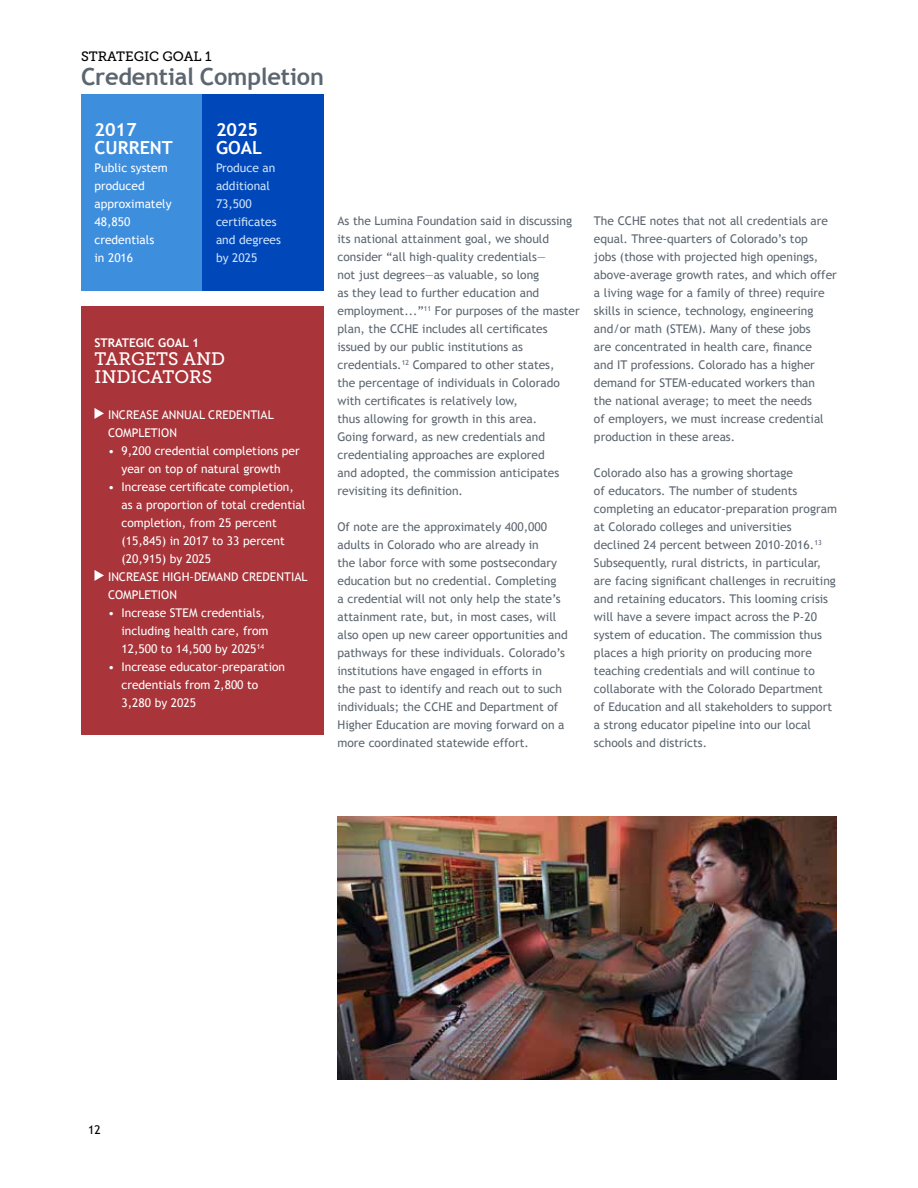
<style>
.page{position:relative;width:918px;height:1188px;background:#fff}
.page>*{position:absolute;margin:0;border:0;box-sizing:border-box;transform-origin:0 0}
.t1{font:700 23.7px "Trebuchet MS";letter-spacing:-.01em;color:#5c6670}
.t2{font:18px/18px "Museo Slab 500";color:#fff}
.t3{font:700 18px/18px "Trebuchet MS";color:#fff}
.t4{font:13.5px "Museo Slab 500";color:#000}
.t5{font:12px/18px "Trebuchet MS";color:#5c6670}
.t6{font:12px/18px "Trebuchet MS";color:#fff}
.t7{font:12px/18px "Trebuchet MS";color:#cfe3f7}
.t8{font:700 12px "Trebuchet MS";color:#fff}
.t9{font:12px "Trebuchet MS";color:#000}
</style>
<div class="page">
<div style="left:81px;top:306px;width:243px;height:428px;background:#a93439"></div>
<svg style="left:94px;top:408px;width:10px;height:11px"></svg>
<svg style="left:94px;top:570px;width:10px;height:11px"></svg>
<img style="left:338px;top:816px;width:499px;height:264px">
<div style="left:81px;top:94px;width:121px;height:197px;background:#3e8ede"></div>
<div style="left:202px;top:94px;width:122px;height:197px;background:#0047ba"></div>
<p class="t4" style="left:81px;top:49px;width:132px">STRATEGIC GOAL 1</p>
<h1 class="t1" style="left:81px;top:62px;width:244px">Credential Completion</h1>
<h2 class="t3" style="left:94px;top:121px;width:80px">2017<br>CURRENT</h2>
<p class="t6" style="left:94px;top:159px;width:79px">Public system produced approximately<br>48,850 credentials<br>in 2016</p>
<h2 class="t3" style="left:216px;top:121px;width:48px">2025<br>GOAL</h2>
<p class="t7" style="left:216px;top:159px;width:67px">Produce an additional<br>73,500 certificates and degrees by 2025</p>
<p class="t8" style="left:94px;top:335px;width:106px">STRATEGIC GOAL 1</p>
<h2 class="t2" style="left:94px;top:350px;width:132px">TARGETS AND<br>INDICATORS</h2>
<p class="t6" style="left:108px;top:406px;width:167px">INCREASE ANNUAL CREDENTIAL<br>COMPLETION</p>
<p class="t6" style="left:108px;top:442px;width:193px;text-align:center">• 9,200 credential completions per year on top of natural growth</p>
<p class="t6" style="left:108px;top:478px;width:187px">• Increase certificate completion,</p>
<p class="t6" style="left:122px;top:496px;width:185px">as a proportion of total credential</p>
<p class="t6" style="left:122px;top:514px;width:157px">completion, from 25 percent</p>
<p class="t6" style="left:122px;top:532px;width:165px">(15,845) in 2017 to 33 percent</p>
<p class="t6" style="left:122px;top:550px;width:91px">(20,915) by 2025</p>
<p class="t6" style="left:108px;top:568px;width:201px">INCREASE HIGH-DEMAND CREDENTIAL</p>
<p class="t6" style="left:108px;top:586px;width:71px">COMPLETION</p>
<p class="t6" style="left:122px;top:604px;width:149px;text-indent:-14px">• Increase STEM credentials, including health care, from<br>12,500 to 14,500 by 2025<sup>14</sup></p>
<p class="t6" style="left:122px;top:658px;width:165px;text-indent:-14px">• Increase educator-preparation credentials from 2,800 to<br>3,280 by 2025</p>
<p class="t5" style="left:337px;top:212px;width:244px">As the Lumina Foundation said in discussing its national attainment goal, we should consider “all high-quality credentials—<br>not just degrees—as valuable, so long<br>as they lead to further education and employment...”<sup>11</sup> For purposes of the master plan, the CCHE includes all certificates issued by our public institutions as credentials.<sup>12</sup> Compared to other states,<br>the percentage of individuals in Colorado with certificates is relatively low,<br>thus allowing for growth in this area.<br>Going forward, as new credentials and credentialing approaches are explored<br>and adopted, the commission anticipates revisiting its definition.</p>
<p class="t5" style="left:337px;top:518px;width:232px">Of note are the approximately 400,000 adults in Colorado who are already in<br>the labor force with some postsecondary education but no credential. Completing<br>a credential will not only help the state’s attainment rate, but, in most cases, will also open up new career opportunities and pathways for these individuals. Colorado’s institutions have engaged in efforts in<br>the past to identify and reach out to such individuals; the CCHE and Department of Higher Education are moving forward on a more coordinated statewide effort.</p>
<p class="t5" style="left:594px;top:212px;width:244px">The CCHE notes that not all credentials are equal. Three-quarters of Colorado’s top<br>jobs (those with projected high openings, above-average growth rates, and which offer a living wage for a family of three) require skills in science, technology, engineering and/or math (STEM). Many of these jobs<br>are concentrated in health care, finance<br>and IT professions. Colorado has a higher demand for STEM-educated workers than<br>the national average; to meet the needs<br>of employers, we must increase credential production in these areas.</p>
<p class="t5" style="left:594px;top:464px;width:245px">Colorado also has a growing shortage<br>of educators. The number of students completing an educator-preparation program at Colorado colleges and universities declined 24 percent between 2010-2016.<sup>13<br></sup>Subsequently, rural districts, in particular, are facing significant challenges in recruiting and retaining educators. This looming crisis will have a severe impact across the P-20 system of education. The commission thus places a high priority on producing more teaching credentials and will continue to collaborate with the Colorado Department<br>of Education and all stakeholders to support a strong educator pipeline into our local schools and districts.</p>
<p class="t9" style="left:88px;top:1123px;width:14px">12</p>
</div>
